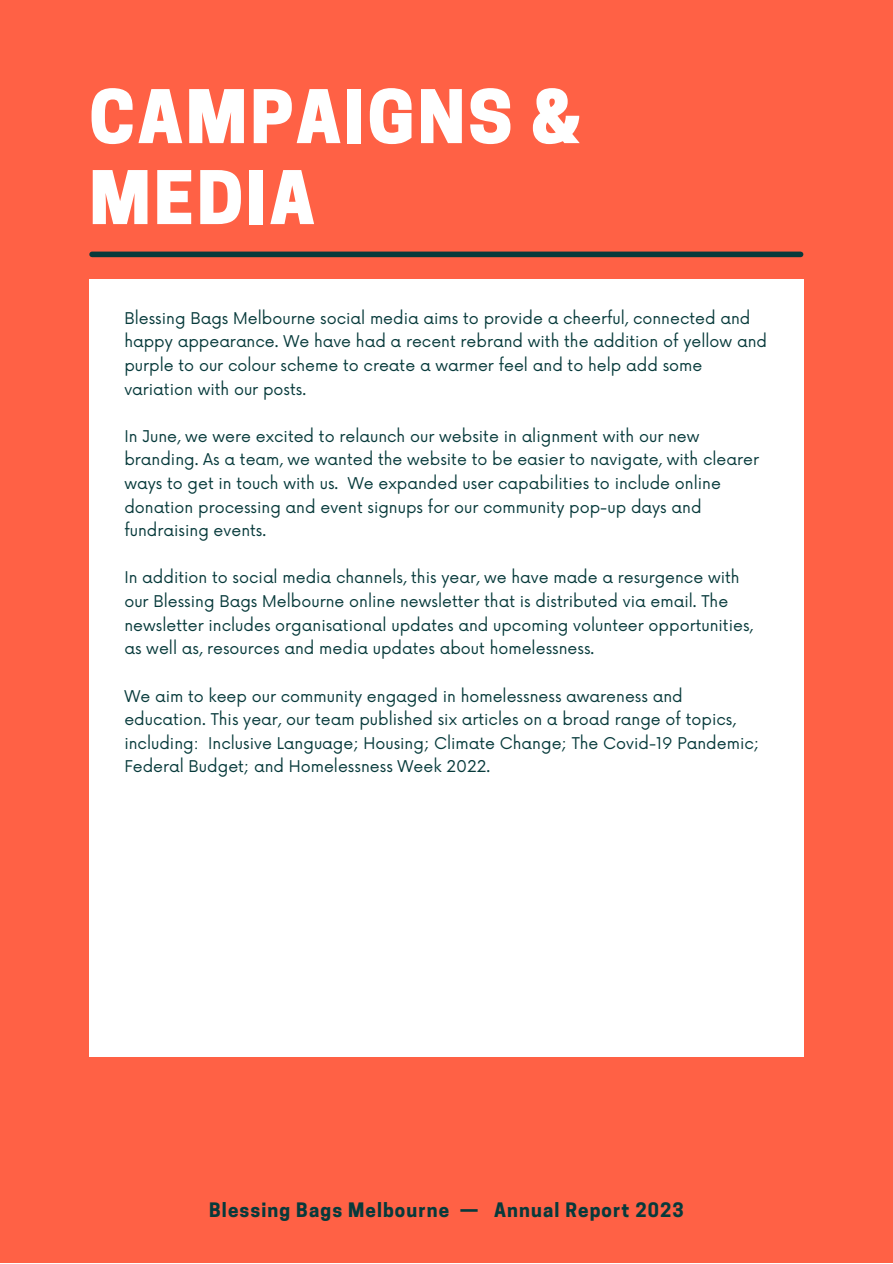
<style>
.page{position:relative;width:893px;height:1264px;background:#fff}
.page>*{position:absolute;margin:0;border:0;box-sizing:border-box;transform-origin:0 0}
.t1{font:800 69.3px "Cooper Hewitt";letter-spacing:.04em;color:#fff}
.t2{font:700 18.75px "Cooper Hewitt";letter-spacing:.06em;color:#073a3b}
.t3{font:15.75px/23.5px "Now";color:#073a3b}
</style>
<div class="page">
<div style="left:0;top:0;width:892px;height:1262px;background:#ff6145"></div>
<div style="left:89px;top:279px;width:714px;height:777px;background:#fff"></div>
<div style="left:92px;top:251px;width:708px;height:6px;background:#073a3b"></div>
<p class="t1" style="left:89px;top:91px;width:492px">CAMPAIGNS &amp;</p>
<p class="t1" style="left:89px;top:172px;width:227px">MEDIA</p>
<p class="t3" style="left:124px;top:307px;width:644px">Blessing Bags Melbourne social media aims to provide a cheerful, connected and happy appearance. We have had a recent rebrand with the addition of yellow and purple to our colour scheme to create a warmer feel and to help add some variation with our posts.</p>
<p class="t3" style="left:124px;top:425px;width:636px">In June, we were excited to relaunch our website in alignment with our new branding. As a team, we wanted the website to be easier to navigate, with clearer ways to get in touch with us. We expanded user capabilities to include online donation processing and event signups for our community pop-up days and fundraising events.</p>
<p class="t3" style="left:124px;top:566px;width:630px">In addition to social media channels, this year, we have made a resurgence with our Blessing Bags Melbourne online newsletter that is distributed via email. The newsletter includes organisational updates and upcoming volunteer opportunities, as well as, resources and media updates about homelessness.</p>
<p class="t3" style="left:124px;top:685px;width:636px">We aim to keep our community engaged in homelessness awareness and education. This year, our team published six articles on a broad range of topics, including: Inclusive Language; Housing; Climate Change; The Covid-19 Pandemic; Federal Budget; and Homelessness Week 2022.</p>
<p class="t2" style="left:209px;top:1202px;width:476px">Blessing Bags Melbourne — Annual Report 2023</p>
</div>
